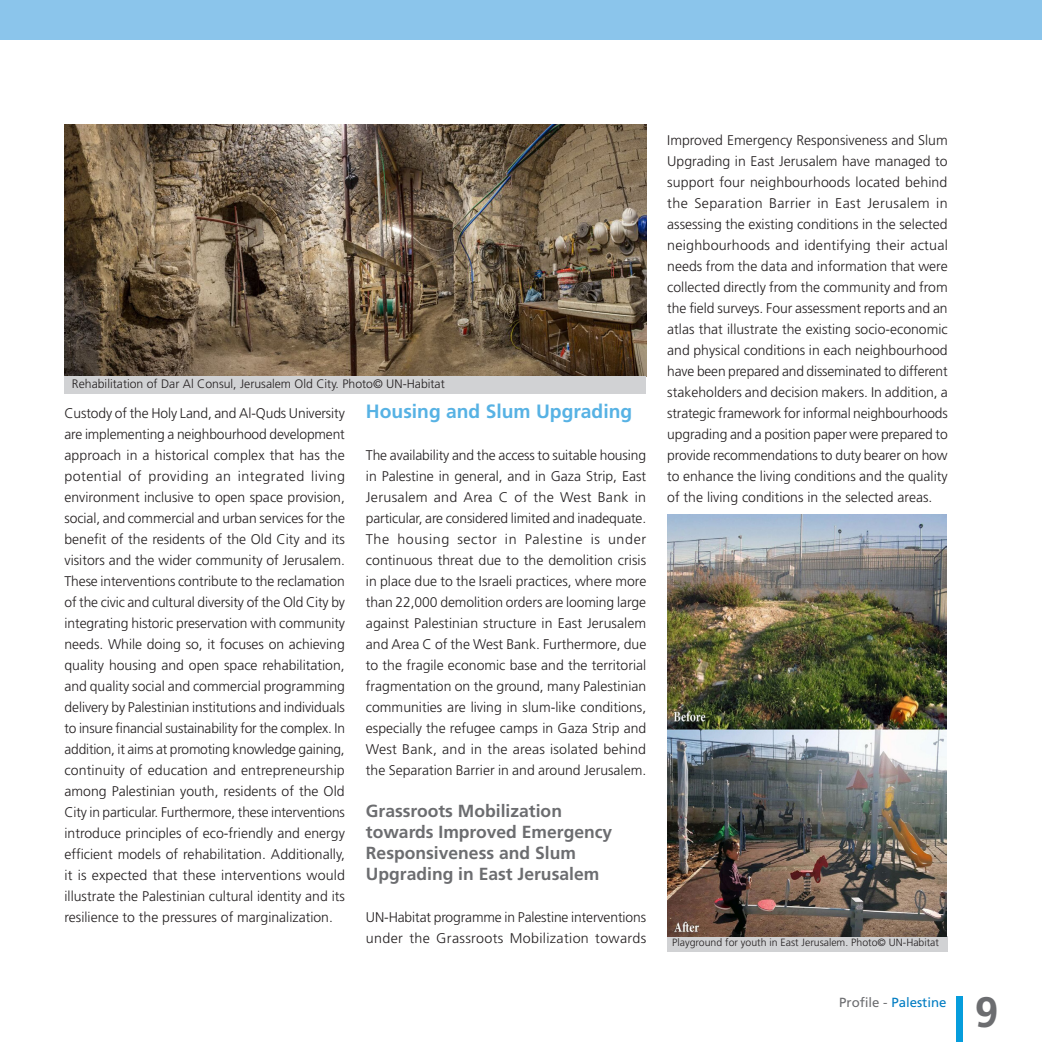
<style>
.page{position:relative;width:1042px;height:1042px;background:#fff}
.page>*{position:absolute;margin:0;border:0;box-sizing:border-box;transform-origin:0 0}
.t1{font:700 42.52px "Frutiger LT Std";color:#6c6d70}
.Sub_Header_3{font:700 19.25px "Frutiger LT Std";color:#57b2e4}
.Sub_Header_3-2{font:700 17.5px/21px "Frutiger LT Std";color:#6c6d70}
.Sub_Header_3-3{font:300 14px/21px "Frutiger LT Std";color:#231f20;text-align:justify}
.t2{font:13.3px "Frutiger LT Std";color:#007cc2}
.t3{font:300 12.25px "Frutiger LT Std";color:#231f20}
.t4{font:300 10.5px "Frutiger LT Std";color:#231f20}
.s1{color:#6c6d70}
</style>
<div class="page">
<div style="left:956px;top:996px;width:7px;height:46px;background:#069ddc"></div>
<div style="left:0;top:0;width:1042px;height:40px;background:#8bc5eb"></div>
<img style="left:64px;top:124px;width:582px;height:252px">
<div style="left:667px;top:936px;width:280px;height:15px;background:#d1d2d4"></div>
<div style="left:64px;top:376px;width:582px;height:18px;background:#d1d2d4"></div>
<img style="left:667px;top:514px;width:279px;height:422px">
<p class="t3" style="left:72px;top:377px;width:374px">Rehabilitation of Dar Al Consul, Jerusalem Old City. Photo© UN-Habitat</p>
<p class="Sub_Header_3-3" style="left:64px;top:403px;width:282px">Custody of the Holy Land, and Al-Quds University are implementing a neighbourhood development approach in a historical complex that has the potential of providing an integrated living environment inclusive to open space provision, social, and commercial and urban services for the benefit of the residents of the Old City and its visitors and the wider community of Jerusalem.<br>These interventions contribute to the reclamation of the civic and cultural diversity of the Old City by integrating historic preservation with community needs. While doing so, it focuses on achieving quality housing and open space rehabilitation, and quality social and commercial programming delivery by Palestinian institutions and individuals to insure financial sustainability for the complex. In addition, it aims at promoting knowledge gaining, continuity of education and entrepreneurship among Palestinian youth, residents of the Old City in particular. Furthermore, these interventions introduce principles of eco-friendly and energy efficient models of rehabilitation. Additionally, it is expected that these interventions would illustrate the Palestinian cultural identity and its resilience to the pressures of marginalization.</p>
<p class="Sub_Header_3" style="left:366px;top:400px;width:268px">Housing and Slum Upgrading</p>
<p class="Sub_Header_3-3" style="left:366px;top:445px;width:282px">The availability and the access to suitable housing in Palestine in general, and in Gaza Strip, East Jerusalem and Area C of the West Bank in particular, are considered limited and inadequate.<br>The housing sector in Palestine is under continuous threat due to the demolition crisis in place due to the Israeli practices, where more than 22,000 demolition orders are looming large against Palestinian structure in East Jerusalem and Area C of the West Bank. Furthermore, due to the fragile economic base and the territorial fragmentation on the ground, many Palestinian communities are living in slum-like conditions, especially the refugee camps in Gaza Strip and West Bank, and in the areas isolated behind the Separation Barrier in and around Jerusalem.</p>
<p class="Sub_Header_3-2" style="left:366px;top:801px;width:248px">Grassroots Mobilization towards Improved Emergency<br>Responsiveness and Slum<br>Upgrading in East Jerusalem</p>
<p class="Sub_Header_3-3" style="left:366px;top:907px;width:282px">UN-Habitat programme in Palestine interventions under the Grassroots Mobilization towards</p>
<p class="Sub_Header_3-3" style="left:667px;top:130px;width:282px">Improved Emergency Responsiveness and Slum Upgrading in East Jerusalem have managed to support four neighbourhoods located behind the Separation Barrier in East Jerusalem in assessing the existing conditions in the selected neighbourhoods and identifying their actual needs from the data and information that were collected directly from the community and from the field surveys. Four assessment reports and an atlas that illustrate the existing socio-economic and physical conditions in each neighbourhood have been prepared and disseminated to different stakeholders and decision makers. In addition, a strategic framework for informal neighbourhoods upgrading and a position paper were prepared to provide recommendations to duty bearer on how to enhance the living conditions and the quality of the living conditions in the selected areas.</p>
<p class="t4" style="left:672px;top:936px;width:268px">Playground for youth in East Jerusalem. Photo© UN-Habitat</p>
<p class="t2" style="left:839px;top:994px;width:109px"><span class="s1">Profile -</span> Palestine</p>
<h1 class="t1" style="left:975px;top:987px;width:25px">9</h1>
</div>
